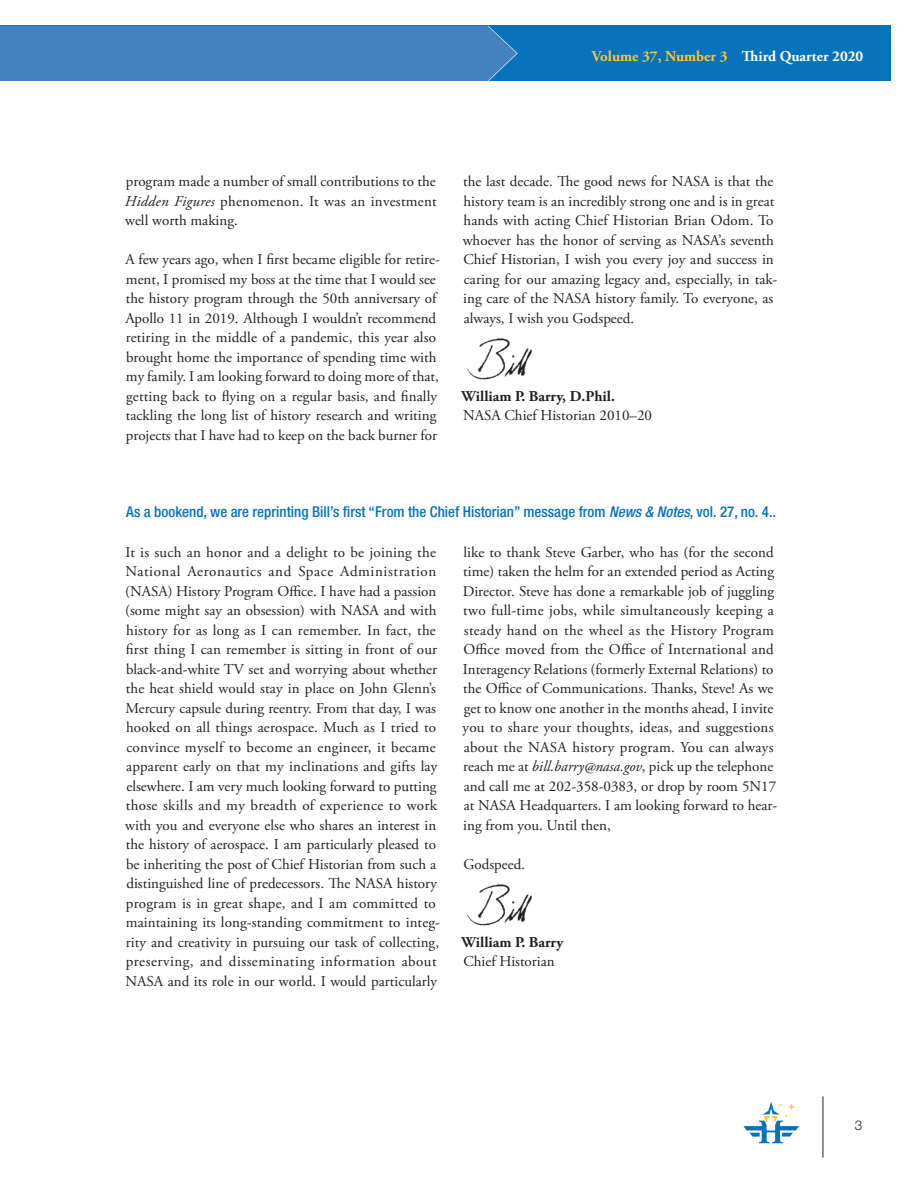
<style>
.page{position:relative;width:918px;height:1188px;background:#fff}
.page>*{position:absolute;margin:0;border:0;box-sizing:border-box;transform-origin:0 0}
.Body{font:15px/19.5px "Adobe Garamond Pro";color:#231f20}
.H3_-_under_Heading{font:500 condensed 15px "Helvetica Neue LT Std";color:#0673ba}
.Body-2{font:700 15px "Adobe Garamond Pro";color:#231f20}
.t1{font:700 15px "Adobe Garamond Pro";color:#fac82f}
.t2{font:300 13.5px "Helvetica Neue LT Std";color:#231f20}
.s1{color:#fff}
.s2{font-style:italic}
</style>
<div class="page">
<div style="left:0;top:26px;width:891px;height:55px;background:#0673ba"></div>
<hr style="left:823px;top:1097px;width:1px;height:60px;background:#231f20">
<div style="left:0;top:26px;width:518px;height:55px;background:#4580c1"></div>
<img style="left:467px;top:338px;width:65px;height:42px">
<img style="left:467px;top:884px;width:65px;height:42px">
<svg style="left:743px;top:1102px;width:56px;height:41px"></svg>
<p class="t1" style="left:592px;top:47px;width:273px">Volume 37, Number 3 <span class="s1">Third Quarter 2020</span></p>
<p class="Body" style="left:125px;top:172px;width:313px;text-align:justify">program made a number of small contributions to the <span class="s2">Hidden Figures</span> phenomenon. It was an investment well worth making.</p>
<p class="Body" style="left:125px;top:250px;width:316px">A few years ago, when I first became eligible for retire&shy;ment, I promised my boss at the time that I would see the history program through the 50th anniversary of Apollo 11 in 2019. Although I wouldn’t recommend retiring in the middle of a pandemic, this year also brought home the importance of spending time with my family. I am looking forward to doing more of that, getting back to flying on a regular basis, and finally tackling the long list of history research and writing projects that I have had to keep on the back burner for</p>
<p class="Body" style="left:463px;top:172px;width:316px">the last decade. The good news for NASA is that the history team is an incredibly strong one and is in great hands with acting Chief Historian Brian Odom. To whoever has the honor of serving as NASA’s seventh Chief Historian, I wish you every joy and success in caring for our amazing legacy and, especially, in tak&shy;ing care of the NASA history family. To everyone, as always, I wish you Godspeed.</p>
<p class="Body-2" style="left:462px;top:387px;width:155px">William P. Barry, D.Phil.</p>
<p class="Body" style="left:463px;top:406px;width:191px">NASA Chief Historian 2010–20</p>
<h3 class="H3_-_under_Heading" style="left:126px;top:503px;width:651px">As a bookend, we are reprinting Bill’s first “From the Chief Historian” message from <span class="s2">News &amp; Notes</span>, vol. 27, no. 4..</h3>
<p class="Body" style="left:125px;top:543px;width:316px">It is such an honor and a delight to be joining the National Aeronautics and Space Administration (NASA) History Program Office. I have had a passion (some might say an obsession) with NASA and with history for as long as I can remember. In fact, the first thing I can remember is sitting in front of our black-and-white TV set and worrying about whether the heat shield would stay in place on John Glenn’s Mercury capsule during reentry. From that day, I was hooked on all things aerospace. Much as I tried to convince myself to become an engineer, it became apparent early on that my inclinations and gifts lay elsewhere. I am very much looking forward to putting those skills and my breadth of experience to work with you and everyone else who shares an interest in the history of aerospace. I am particularly pleased to be inheriting the post of Chief Historian from such a distinguished line of predecessors. The NASA history program is in great shape, and I am committed to maintaining its long-standing commitment to integ&shy;rity and creativity in pursuing our task of collecting, preserving, and disseminating information about NASA and its role in our world. I would particularly</p>
<p class="Body" style="left:463px;top:543px;width:316px">like to thank Steve Garber, who has (for the second time) taken the helm for an extended period as Acting Director. Steve has done a remarkable job of juggling two full-time jobs, while simultaneously keeping a steady hand on the wheel as the History Program Office moved from the Office of International and Interagency Relations (formerly External Relations) to the Office of Communications. Thanks, Steve! As we get to know one another in the months ahead, I invite you to share your thoughts, ideas, and suggestions about the NASA history program. You can always reach me at <span class="s2">bill.barry@nasa.gov</span>, pick up the telephone and call me at 202-358-0383, or drop by room 5N17 at NASA Headquarters. I am looking forward to hear&shy;ing from you. Until then,</p>
<p class="Body" style="left:463px;top:855px;width:63px">Godspeed.</p>
<p class="Body-2" style="left:462px;top:933px;width:103px">William P. Barry</p>
<p class="Body" style="left:463px;top:952px;width:93px">Chief Historian</p>
<p class="t2" style="left:855px;top:1117px;width:9px">3</p>
</div>
